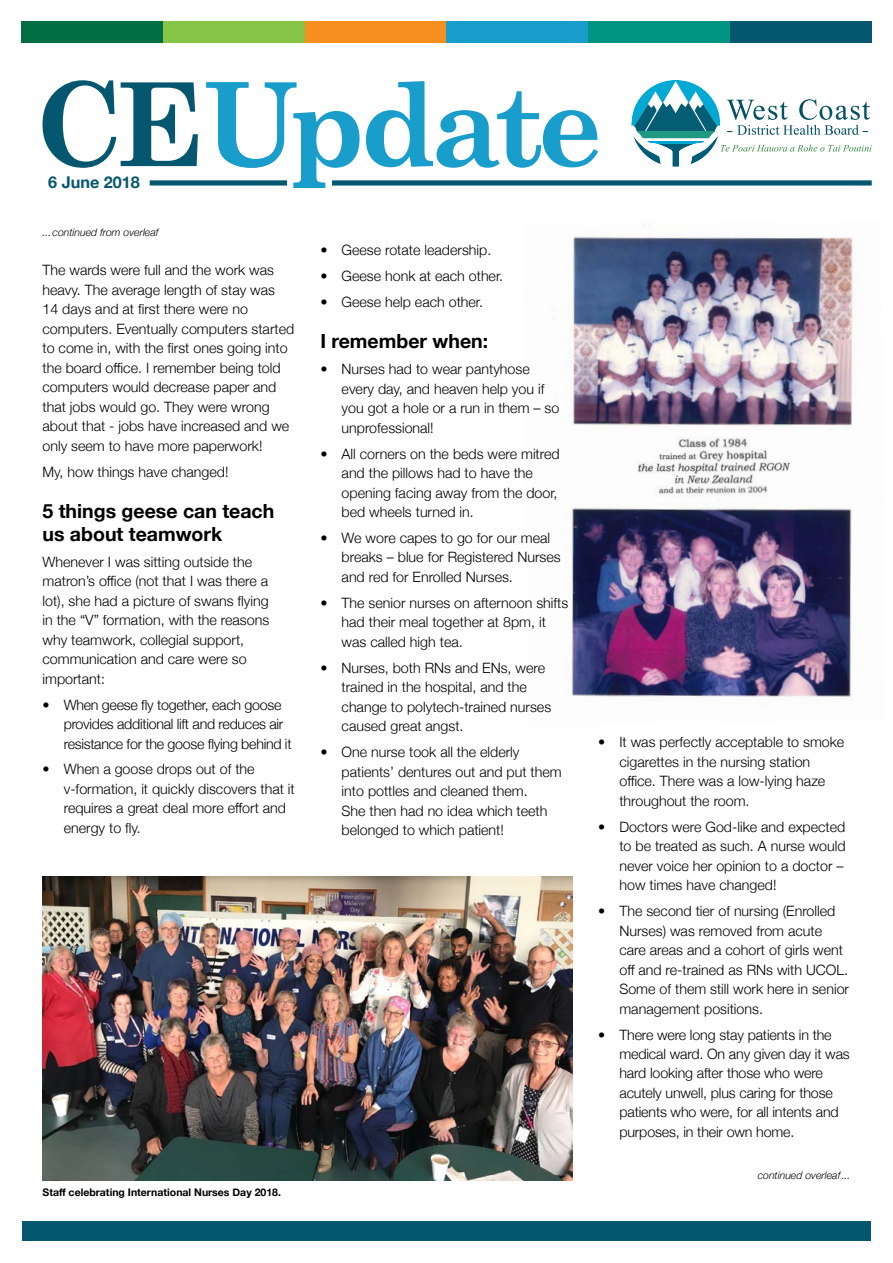
<style>
.page{position:relative;width:893px;height:1263px;background:#fff}
.page>*{position:absolute;margin:0;border:0;box-sizing:border-box;transform-origin:0 0}
.t1{font:700 19.5px/22.5px "Helvetica Neue";color:#000}
.t2{font:700 16.2px "Helvetica Neue";color:#05576f}
.t3{font:300 14.25px/19.5px "Helvetica Neue";color:#000}
.t4{font:300 14.25px/19.5px "Helvetica Neue";letter-spacing:-.02em;color:#000}
.t5{font:italic 300 10.5px "Helvetica Neue";color:#000}
.t6{font:700 10.5px "Helvetica Neue";color:#000}
</style>
<div class="page">
<div style="left:21px;top:21px;width:142px;height:22px;background:#006e40"></div>
<div style="left:163px;top:21px;width:142px;height:22px;background:#85c446"></div>
<div style="left:305px;top:21px;width:141px;height:22px;background:#f78f1e"></div>
<div style="left:446px;top:21px;width:142px;height:22px;background:#199dca"></div>
<div style="left:588px;top:21px;width:142px;height:22px;background:#009581"></div>
<div style="left:730px;top:21px;width:142px;height:22px;background:#05576f"></div>
<div style="left:22px;top:1221px;width:849px;height:20px;background:#05576f"></div>
<div style="left:150px;top:180px;width:722px;height:6px;background:#05576f"></div>
<svg style="left:43px;top:80px;width:155px;height:88px"></svg>
<svg style="left:206px;top:81px;width:392px;height:107px"></svg>
<svg style="left:631px;top:80px;width:241px;height:87px"></svg>
<img style="left:548px;top:226px;width:306px;height:473px">
<img style="left:43px;top:876px;width:530px;height:304px">
<p class="t2" style="left:48px;top:170px;width:93px">6 June 2018</p>
<p class="t5" style="left:43px;top:224px;width:118px">...continued from overleaf</p>
<p class="t3" style="left:43px;top:259px;width:253px">The wards were full and the work was heavy. The average length of stay was 14 days and at first there were no computers. Eventually computers started to come in, with the first ones going into the board office. I remember being told computers would decrease paper and that jobs would go. They were wrong about that - jobs have increased and we only seem to have more paperwork!</p>
<p class="t3" style="left:43px;top:461px;width:187px">My, how things have changed!</p>
<h1 class="t1" style="left:43px;top:501px;width:233px">5 things geese can teach us about teamwork</h1>
<p class="t3" style="left:43px;top:551px;width:228px">Whenever I was sitting outside the matron’s office (not that I was there a lot), she had a picture of swans flying in the “V” formation, with the reasons why teamwork, collegial support, communication and care were so important:</p>
<p class="t4" style="left:64px;top:694px;width:229px;text-indent:-21px">• When geese fly together, each goose provides additional lift and reduces air resistance for the goose flying behind it</p>
<p class="t3" style="left:64px;top:759px;width:233px;text-indent:-21px">• When a goose drops out of the v-formation, it quickly discovers that it requires a great deal more effort and energy to fly.</p>
<p class="t6" style="left:43px;top:1183px;width:240px">Staff celebrating International Nurses Day 2018.</p>
<p class="t3" style="left:320px;top:239px;width:172px">• Geese rotate leadership.</p>
<p class="t3" style="left:320px;top:265px;width:184px">• Geese honk at each other.</p>
<p class="t3" style="left:320px;top:291px;width:164px">• Geese help each other.</p>
<h1 class="t1" style="left:320px;top:331px;width:169px">I remember when:</h1>
<p class="t3" style="left:342px;top:358px;width:219px;text-indent:-21px">• Nurses had to wear pantyhose every day, and heaven help you if you got a hole or a run in them – so unprofessional!</p>
<p class="t3" style="left:342px;top:443px;width:220px;text-indent:-21px">• All corners on the beds were mitred and the pillows had to have the opening facing away from the door, bed wheels turned in.</p>
<p class="t3" style="left:342px;top:527px;width:221px;text-indent:-21px">• We wore capes to go for our meal breaks – blue for Registered Nurses and red for Enrolled Nurses.</p>
<p class="t3" style="left:342px;top:592px;width:228px;text-indent:-21px">• The senior nurses on afternoon shifts had their meal together at 8pm, it was called high tea.</p>
<p class="t3" style="left:342px;top:657px;width:211px;text-indent:-21px">• Nurses, both RNs and ENs, were trained in the hospital, and the change to polytech-trained nurses caused great angst.</p>
<p class="t3" style="left:342px;top:741px;width:222px;text-indent:-21px">• One nurse took all the elderly patients’ dentures out and put them into pottles and cleaned them.<br>She then had no idea which teeth belonged to which patient!</p>
<p class="t3" style="left:619px;top:731px;width:226px;text-indent:-21px">• It was perfectly acceptable to smoke cigarettes in the nursing station office. There was a low-lying haze throughout the room.</p>
<p class="t3" style="left:619px;top:816px;width:228px;text-indent:-21px">• Doctors were God-like and expected to be treated as such. A nurse would never voice her opinion to a doctor – how times have changed!</p>
<p class="t3" style="left:619px;top:900px;width:231px;text-indent:-21px">• The second tier of nursing (Enrolled Nurses) was removed from acute care areas and a cohort of girls went off and re-trained as RNs with UCOL.<br>Some of them still work here in senior management positions.</p>
<p class="t3" style="left:619px;top:1024px;width:232px;text-indent:-21px">• There were long stay patients in the medical ward. On any given day it was hard looking after those who were acutely unwell, plus caring for those patients who were, for all intents and purposes, in their own home.</p>
<p class="t5" style="left:758px;top:1167px;width:94px">continued overleaf...</p>
</div>
